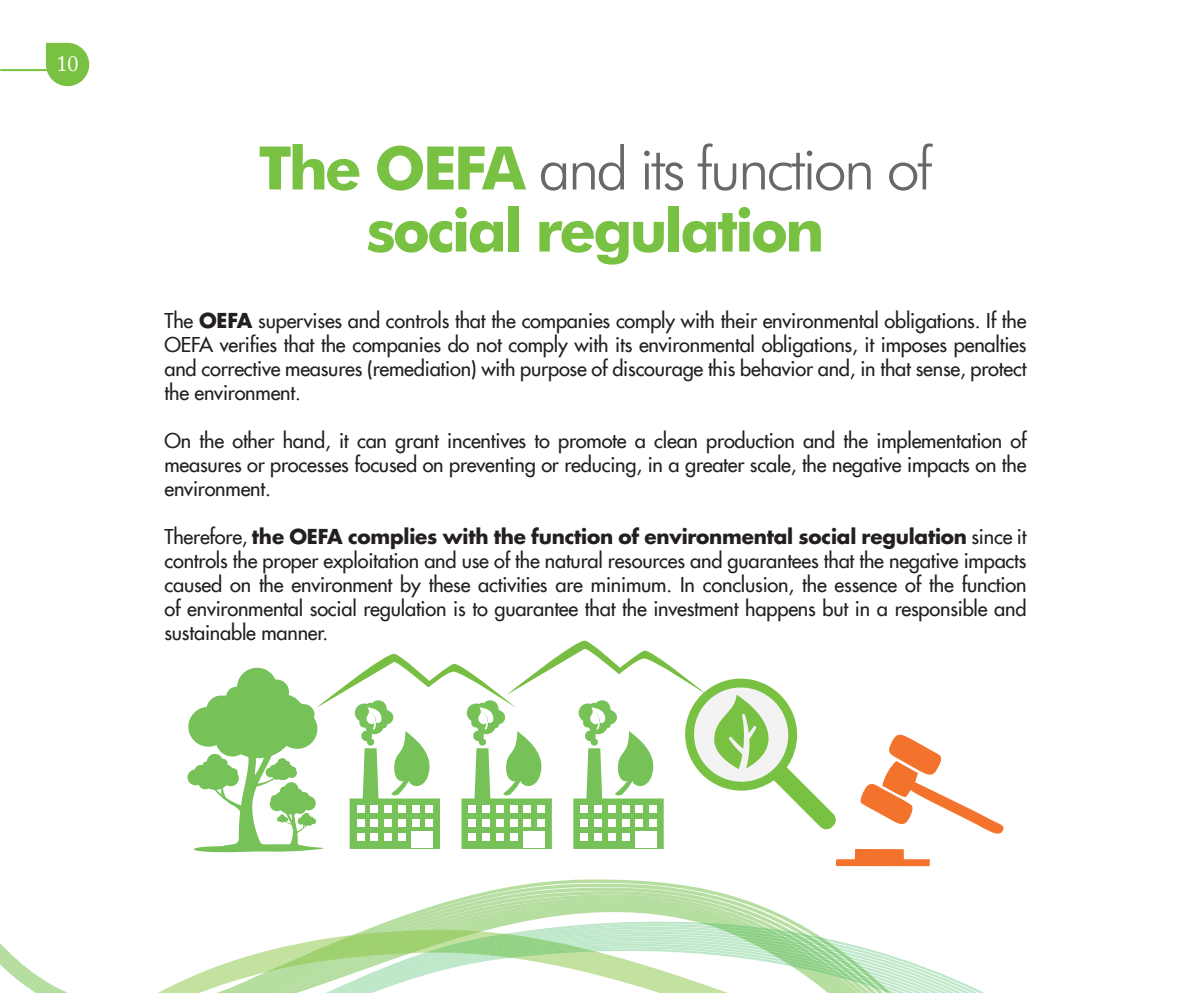
<style>
.page{position:relative;width:1191px;height:993px;background:#fff}
.page>*{position:absolute;margin:0;border:0;box-sizing:border-box;transform-origin:0 0}
.t1{font:700 60px/62px "Futura BT";letter-spacing:-.05em;color:#79c142;text-align:center}
.t2{font:22px "Adobe Caslon Pro";color:#fff}
.t3{font:500 20px/24px "Futura Std";letter-spacing:-.01em;color:#231f20;text-align:justify}
.s1{font-weight:300;color:#666969}
.s2{font-weight:700}
</style>
<div class="page">
<svg style="left:510px;top:883px;width:183px;height:4px"></svg>
<svg style="left:494px;top:887px;width:214px;height:3px"></svg>
<svg style="left:477px;top:890px;width:248px;height:4px"></svg>
<svg style="left:465px;top:894px;width:270px;height:3px"></svg>
<svg style="left:457px;top:897px;width:284px;height:2px"></svg>
<svg style="left:447px;top:899px;width:303px;height:3px"></svg>
<svg style="left:440px;top:902px;width:316px;height:2px"></svg>
<svg style="left:433px;top:904px;width:328px;height:2px"></svg>
<svg style="left:389px;top:908px;width:404px;height:13px"></svg>
<svg style="left:0;top:921px;width:982px;height:71px"></svg>
<svg style="left:46px;top:43px;width:43px;height:43px;background:#8eca60"></svg>
<hr style="left:0;top:69px;width:82px;height:2px;background:#79c142">
<svg style="left:187px;top:640px;width:817px;height:225px"></svg>
<p class="t2" style="left:57px;top:51px;width:23px">10</p>
<h1 class="t1" style="left:258px;top:137px;width:675px">The OEFA <span class="s1">and its function of </span>social regulation</h1>
<p class="t3" style="left:164px;top:308px;width:863px">The <span class="s2">OEFA</span> supervises and controls that the companies comply with their environmental obligations. If the OEFA verifies that the companies do not comply with its environmental obligations, it imposes penalties and corrective measures (remediation) with purpose of discourage this behavior and, in that sense, protect the environment.</p>
<p class="t3" style="left:164px;top:428px;width:863px">On the other hand, it can grant incentives to promote a clean production and the implementation of measures or processes focused on preventing or reducing, in a greater scale, the negative impacts on the environment.</p>
<p class="t3" style="left:164px;top:524px;width:863px">Therefore, <span class="s2">the OEFA complies with the function of environmental social regulation</span> since it controls the proper exploitation and use of the natural resources and guarantees that the negative impacts caused on the environment by these activities are minimum. In conclusion, the essence of the function of environmental social regulation is to guarantee that the investment happens but in a responsible and sustainable manner.</p>
</div>
